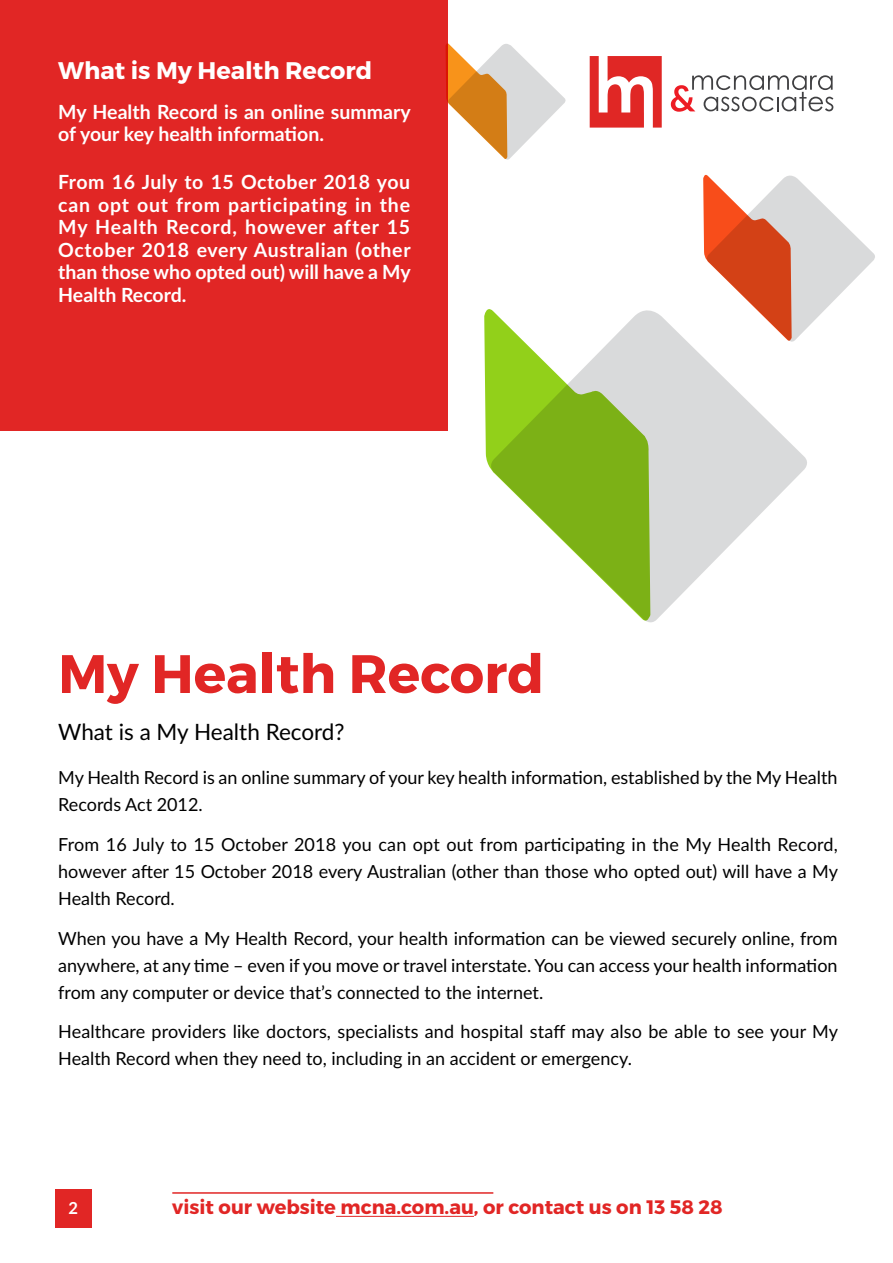
<style>
.page{position:relative;width:893px;height:1263px;background:#fff}
.page>*{position:absolute;margin:0;border:0;box-sizing:border-box;transform-origin:0 0}
.t1{font:700 54px "Montserrat";color:#e12625}
.t2{font:700 24px "Montserrat";color:#fff}
.t3{font:22.5px "Lato";color:#000}
.t4{font:700 19.5px/22.5px "Lato";color:#fff}
.t5{font:700 19.5px "Montserrat";color:#e12625}
.t6{font:18px/27px "Lato";color:#000}
.t7{font:700 16.5px "Lato";color:#fff}
</style>
<div class="page">
<svg style="left:590px;top:56px;width:72px;height:72px"></svg>
<svg style="left:671px;top:75px;width:162px;height:37px"></svg>
<div style="left:55px;top:1189px;width:36px;height:39px;background:#e12625"></div>
<hr style="left:336px;top:1216px;width:138px;height:1px;background:#e12625">
<hr style="left:172px;top:1192px;width:321px;height:2px;background:#e12625">
<div style="left:0;top:0;width:447px;height:431px;background:#e12625"></div>
<svg style="left:446px;top:41px;width:120px;height:120px"></svg>
<svg style="left:650px;top:310px;width:157px;height:313px;fill:#d9dadb"></svg>
<svg style="left:484px;top:309px;width:166px;height:313px"></svg>
<svg style="left:703px;top:174px;width:172px;height:170px"></svg>
<h2 class="t2" style="left:58px;top:60px;width:315px">What is My Health Record</h2>
<p class="t4" style="left:58px;top:102px;width:354px">My Health Record is an online summary of your key health information.</p>
<p class="t4" style="left:58px;top:172px;width:354px;text-align:justify">From 16 July to 15 October 2018 you can opt out from participating in the My Health Record, however after 15<br>October 2018 every Australian (other than those who opted out) will have a My Health Record.</p>
<h1 class="t1" style="left:58px;top:651px;width:487px">My Health Record</h1>
<p class="t3" style="left:58px;top:723px;width:288px">What is a My Health Record?</p>
<p class="t6" style="left:58px;top:763px;width:781px">My Health Record is an online summary of your key health information, established by the My Health<br>Records Act 2012.</p>
<p class="t6" style="left:58px;top:830px;width:781px;text-align:justify">From 16 July to 15 October 2018 you can opt out from participating in the My Health Record, however after 15 October 2018 every Australian (other than those who opted out) will have a My Health Record.</p>
<p class="t6" style="left:58px;top:924px;width:781px;text-align:justify">When you have a My Health Record, your health information can be viewed securely online, from anywhere, at any time – even if you move or travel interstate. You can access your health information from any computer or device that’s connected to the internet.</p>
<p class="t6" style="left:58px;top:1017px;width:781px">Healthcare providers like doctors, specialists and hospital staff may also be able to see your My<br>Health Record when they need to, including in an accident or emergency.</p>
<p class="t7" style="left:68px;top:1200px;width:11px">2</p>
<p class="t5" style="left:172px;top:1199px;width:552px">visit our website mcna.com.au, or contact us on 13 58 28</p>
</div>
